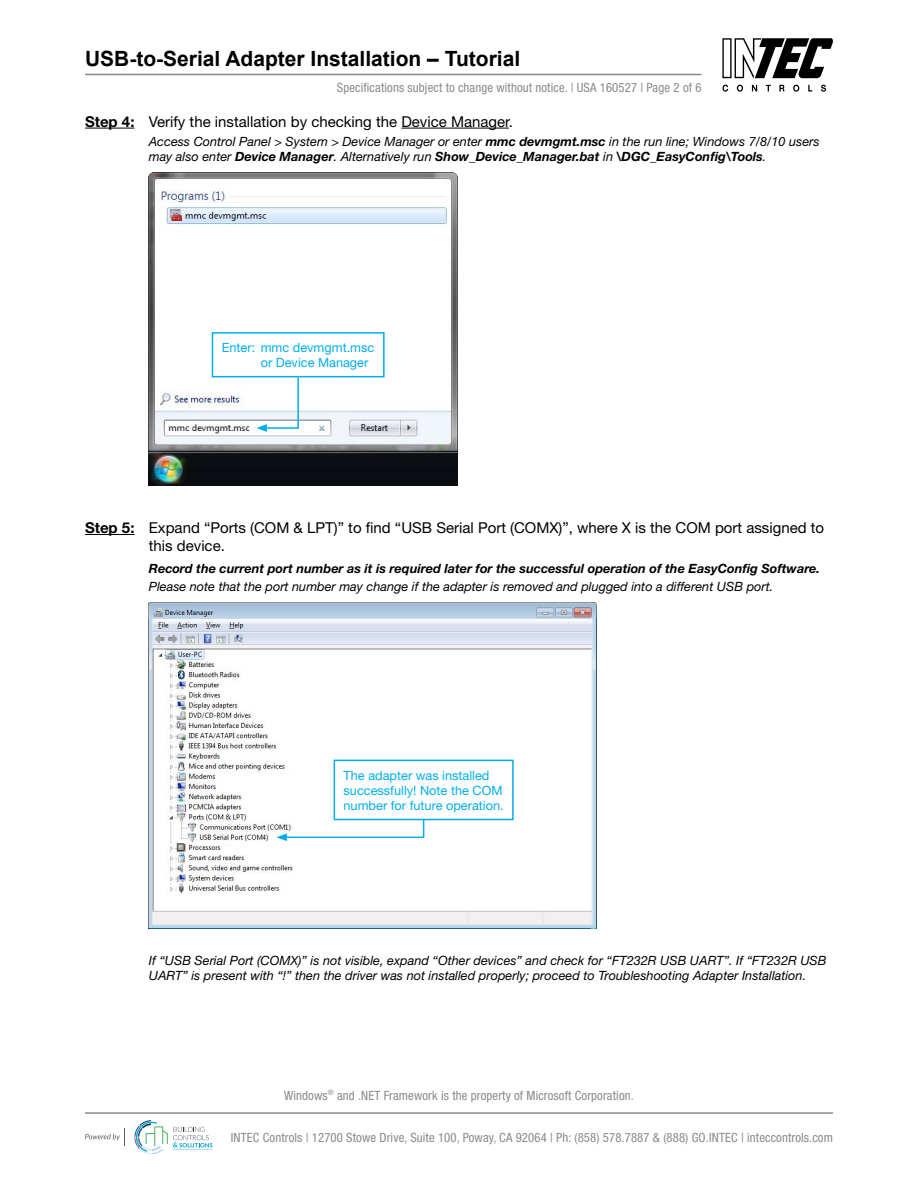
<style>
.page{position:relative;width:918px;height:1188px;background:#fff}
.page>*{position:absolute;margin:0;border:0;box-sizing:border-box;transform-origin:0 0}
.t1{font:700 21px "Arial";color:#000}
.INTEC_P_Grep_Helv_8{font:15px/18px "Helvetica Neue";color:#000}
.INTEC_P_Grep_Helv_8-2{font:italic 12.75px/15.3px "Helvetica Neue";color:#000}
.INTEC_P_Grep_Helv_8-3{font:italic 700 12.75px/18px "Helvetica Neue";color:#000}
.t2{font:condensed 12.75px "Helvetica Neue";letter-spacing:.01em;color:#878a8f}
.t3{font:12.75px/15.3px "Helvetica Neue";color:#00aeef}
.t4{font:condensed 12.75px "Helvetica Neue";letter-spacing:.01em;color:#8a8a8a}
.s1{font-weight:700}
.s2{font-weight:400}
</style>
<div class="page">
<svg style="left:722px;top:85px;width:6px;height:7px"></svg>
<svg style="left:737px;top:85px;width:6px;height:7px"></svg>
<svg style="left:752px;top:85px;width:5px;height:6px"></svg>
<svg style="left:766px;top:85px;width:5px;height:6px"></svg>
<svg style="left:779px;top:85px;width:6px;height:6px"></svg>
<svg style="left:793px;top:85px;width:6px;height:7px"></svg>
<svg style="left:808px;top:85px;width:4px;height:6px"></svg>
<svg style="left:821px;top:85px;width:5px;height:7px"></svg>
<svg style="left:722px;top:38px;width:111px;height:40px"></svg>
<hr style="left:85px;top:74px;width:617px;height:1px;background:#8a8a8a">
<hr style="left:85px;top:1112px;width:748px;height:2px;background:#8a8a8a">
<svg style="left:134px;top:1120px;width:79px;height:34px"></svg>
<svg style="left:85px;top:1129px;width:40px;height:17px"></svg>
<hr style="left:85px;top:128px;width:50px;height:1px;background:#000">
<hr style="left:401px;top:128px;width:108px;height:1px;background:#000">
<hr style="left:85px;top:534px;width:50px;height:1px;background:#000">
<img style="left:149px;top:172px;width:308px;height:313px">
<svg style="left:256px;top:377px;width:44px;height:55px"></svg>
<div style="left:212px;top:332px;width:173px;height:45px;border:2px solid #00aeef"></div>
<img style="left:149px;top:602px;width:447px;height:326px">
<div style="left:334px;top:760px;width:180px;height:60px;border:2px solid #00aeef"></div>
<svg style="left:276px;top:818px;width:149px;height:23px"></svg>
<h1 class="t1" style="left:85px;top:44px;width:437px">USB-to-Serial Adapter Installation – Tutorial</h1>
<p class="t2" style="left:337px;top:80px;width:366px">Specifications subject to change without notice. | USA 160527 | Page 2 of 6</p>
<p class="INTEC_P_Grep_Helv_8" style="left:85px;top:112px;width:430px"><span class="s1">Step 4:</span> Verify the installation by checking the Device Manager.</p>
<p class="INTEC_P_Grep_Helv_8-2" style="left:149px;top:134px;width:672px">Access Control Panel &gt; System &gt; Device Manager or enter <span class="s1">mmc devmgmt.msc</span> in the run line; Windows 7/8/10 users may also enter <span class="s1">Device Manager</span>. Alternatively run <span class="s1">Show_Device_Manager.bat</span> in <span class="s1">\DGC_EasyConfig\Tools</span>.</p>
<p class="t3" style="left:261px;top:340px;width:115px;text-indent:-39px">Enter: mmc devmgmt.msc or Device Manager</p>
<p class="INTEC_P_Grep_Helv_8" style="left:149px;top:518px;width:677px;text-indent:-64px"><span class="s1">Step 5:</span> Expand “Ports (COM &amp; LPT)” to find “USB Serial Port (COMX)”, where X is the COM port assigned to this device.</p>
<p class="INTEC_P_Grep_Helv_8-3" style="left:149px;top:559px;width:673px">Record the current port number as it is required later for the successful operation of the EasyConfig Software.<br><span class="s2">Please note that the port number may change if the adapter is removed and plugged into a different USB port.</span></p>
<p class="t3" style="left:344px;top:767px;width:162px">The adapter was installed successfully! Note the COM number for future operation.</p>
<p class="INTEC_P_Grep_Helv_8-2" style="left:149px;top:952px;width:679px">If “USB Serial Port (COMX)” is not visible, expand “Other devices” and check for “FT232R USB UART”. If “FT232R USB<br>UART” is present with “!” then the driver was not installed properly; proceed to Troubleshooting Adapter Installation.</p>
<p class="t2" style="left:284px;top:1088px;width:351px">Windows<sup>®</sup> and .NET Framework is the property of Microsoft Corporation.</p>
<p class="t4" style="left:231px;top:1130px;width:604px">INTEC Controls | 12700 Stowe Drive, Suite 100, Poway, CA 92064 | Ph: (858) 578.7887 &amp; (888) GO.INTEC | inteccontrols.com</p>
</div>
